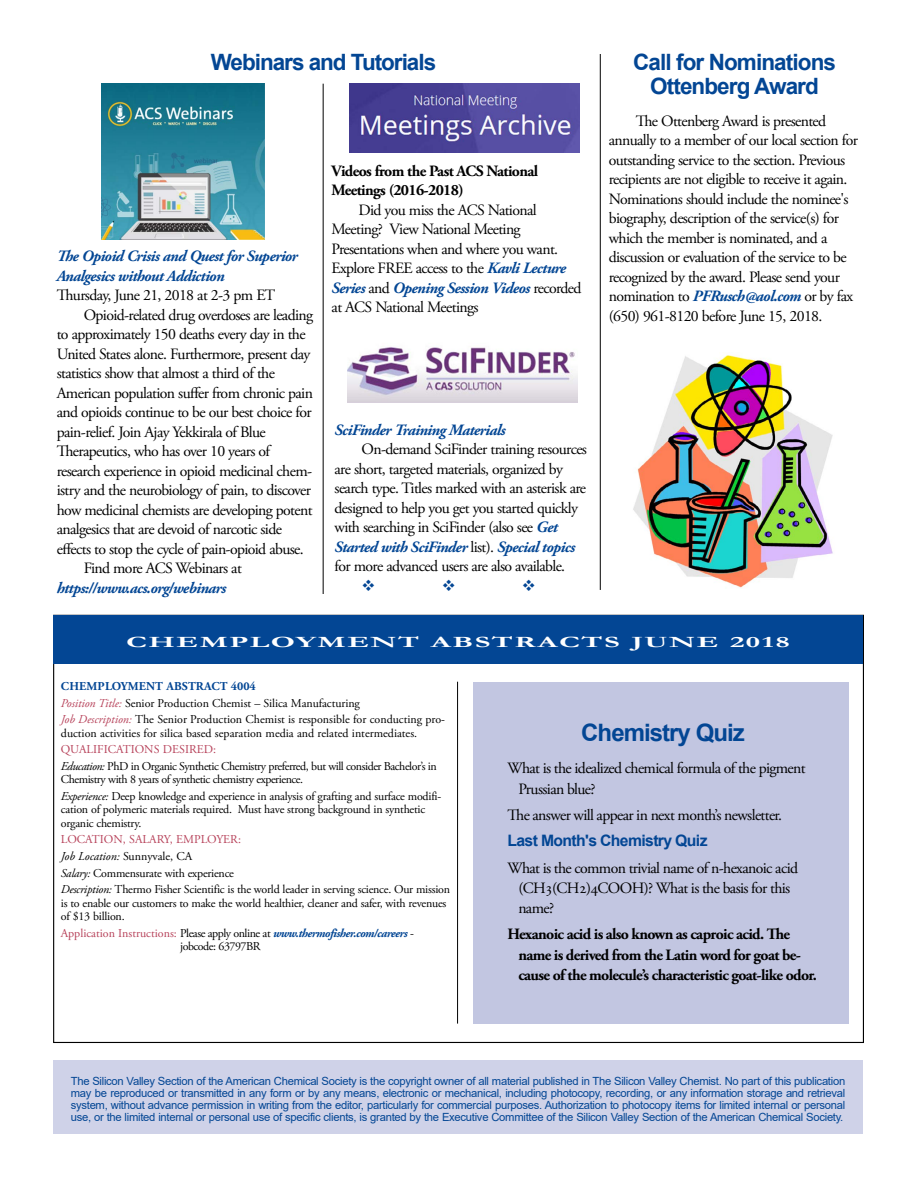
<style>
.page{position:relative;width:918px;height:1188px;background:#fff}
.page>*{position:absolute;margin:0;border:0;box-sizing:border-box;transform-origin:0 0}
.t1{font:700 24px "Arial";letter-spacing:-.04em;color:#034694}
.t2{font:700 22.5px/24px "Arial";letter-spacing:-.04em;color:#034694;text-align:center}
.t3{font:15.75px/19.5px "Adobe Garamond Pro";letter-spacing:-.04em;color:#000}
.t4{font:700 15.75px/20.2px "Adobe Garamond Pro";letter-spacing:-.04em;color:#000}
.t5{font:italic 700 15.75px/19.5px "Adobe Garamond Pro";letter-spacing:-.04em;color:#034694}
.t6{font:700 15.75px "Garamond";letter-spacing:.05em;color:#fff;scale:1.95 1}
.t7{font:700 15.75px "Arial";letter-spacing:-.04em;color:#034694}
.t8{font:12px/16.5px "Adobe Garamond Pro";letter-spacing:-.02em;color:#000}
.t9{font:12px/16.5px "Adobe Garamond Pro";letter-spacing:-.04em;color:#000}
.t10{font:12px "Adobe Garamond Pro";color:#000}
.t11{font:11.25px/12px "Arial";letter-spacing:-.025em;color:#034694;text-align:justify}
.s1{font-weight:700;font-style:italic;color:#034694}
.s2{font-weight:700;color:#034694}
.s3{font-style:italic;color:#b7425a}
.s4{color:#b7425a}
.s5{font-style:italic}
</style>
<div class="page">
<hr style="left:323px;top:84px;width:1px;height:510px;background:#000">
<hr style="left:600px;top:54px;width:1px;height:536px;background:#000">
<img style="left:102px;top:84px;width:162px;height:155px">
<img style="left:349px;top:84px;width:230px;height:68px">
<img style="left:348px;top:347px;width:230px;height:55px">
<div style="left:53px;top:1061px;width:810px;height:73px;background:#cfd2e8"></div>
<div style="left:53px;top:615px;width:810px;height:49px;background:#034694"></div>
<hr style="left:457px;top:682px;width:1px;height:342px;background:#000">
<div style="left:473px;top:682px;width:376px;height:342px;background:#c2c6e1"></div>
<img style="left:633px;top:355px;width:200px;height:233px">
<h2 class="t2" style="left:211px;top:51px;width:227px">Webinars and Tutorials</h2>
<p class="t5" style="left:57px;top:247px;width:243px">The Opioid Crisis and Quest for Superior<br>Analgesics without Addiction</p>
<p class="t3" style="left:57px;top:286px;width:220px">Thursday, June 21, 2018 at 2-3 pm ET</p>
<p class="t3" style="left:84px;top:306px;width:231px">Opioid-related drug overdoses are leading</p>
<p class="t3" style="left:57px;top:325px;width:250px">to approximately 150 deaths every day in the</p>
<p class="t3" style="left:57px;top:345px;width:255px">United States alone. Furthermore, present day</p>
<p class="t3" style="left:57px;top:364px;width:220px">statistics show that almost a third of the</p>
<p class="t3" style="left:57px;top:384px;width:258px">American population suffer from chronic pain</p>
<p class="t3" style="left:57px;top:403px;width:256px">and opioids continue to be our best choice for</p>
<p class="t3" style="left:57px;top:423px;width:210px">pain-relief. Join Ajay Yekkirala of Blue</p>
<p class="t3" style="left:57px;top:442px;width:215px">Therapeutics, who has over 10 years of</p>
<p class="t3" style="left:57px;top:462px;width:257px">research experience in opioid medicinal chem-</p>
<p class="t3" style="left:57px;top:481px;width:256px">istry and the neurobiology of pain, to discover</p>
<p class="t3" style="left:57px;top:501px;width:257px">how medicinal chemists are developing potent</p>
<p class="t3" style="left:57px;top:520px;width:227px">analgesics that are devoid of narcotic side</p>
<p class="t3" style="left:57px;top:540px;width:249px">effects to stop the cycle of pain-opioid abuse.</p>
<p class="t3" style="left:84px;top:559px;width:160px">Find more ACS Webinars at</p>
<p class="t5" style="left:57px;top:578px;width:171px">https://www.acs.org/webinars</p>
<p class="t4" style="left:332px;top:161px;width:208px;line-height:19.5px">Videos from the Past ACS National<br>Meetings (2016-2018)</p>
<p class="t3" style="left:332px;top:201px;width:251px;text-indent:27px">Did you miss the ACS National Meeting? View National Meeting Presentations when and where you want.<br>Explore FREE access to the <span class="s1">Kavli Lecture Series</span> and <span class="s1">Opening Session Videos</span> recorded at ACS National Meetings</p>
<p class="t5" style="left:335px;top:420px;width:172px">SciFinder Training Materials</p>
<p class="t3" style="left:335px;top:440px;width:254px;text-indent:27px">On-demand SciFinder training resources are short, targeted materials, organized by search type. Titles marked with an asterisk are designed to help you get you started quickly with searching in SciFinder (also see <span class="s1">Get Started with SciFinder</span> list). <span class="s1">Special topics </span>for more advanced users are also available.</p>
<h2 class="t2" style="left:633px;top:51px;width:204px">Call for Nominations<br>Ottenberg Award</h2>
<p class="t3" style="left:609px;top:112px;width:251px;text-indent:27px">The Ottenberg Award is presented annually to a member of our local section for outstanding service to the section. Previous recipients are not eligible to receive it again.<br>Nominations should include the nominee's biography, description of the service(s) for which the member is nominated, and a discussion or evaluation of the service to be recognized by the award. Please send your nomination to <span class="s1">PFRusch@aol.com</span> or by fax (650) 961-8120 before June 15, 2018.</p>
<p class="t6" style="left:126px;top:631px;width:342px">CHEMPLOYMENT ABSTRACTS JUNE 2018</p>
<p class="t8" style="left:61px;top:679px;width:386px"><span class="s2">CHEMPLOYMENT ABSTRACT 4004<br></span><span class="s3">Position Title:</span> Senior Production Chemist – Silica Manufacturing<br><span class="s3">Job Description:</span> The Senior Production Chemist is responsible for conducting pro-</p>
<p class="t10" style="left:61px;top:726px;width:358px">duction activities for silica based separation media and related intermediates.</p>
<p class="t9" style="left:61px;top:742px;width:377px"><span class="s4">QUALIFICATIONS DESIRED:<br></span><span class="s5">Education:</span> PhD in Organic Synthetic Chemistry preferred, but will consider Bachelor’s in</p>
<p class="t8" style="left:61px;top:772px;width:382px">Chemistry with 8 years of synthetic chemistry experience.<br><span class="s5">Experience:</span> Deep knowledge and experience in analysis of grafting and surface modifi-</p>
<p class="t8" style="left:61px;top:803px;width:366px;line-height:13.5px">cation of polymeric materials required. Must have strong background in synthetic organic chemistry.</p>
<p class="t8" style="left:61px;top:832px;width:391px"><span class="s4">LOCATION, SALARY, EMPLOYER:<br></span><span class="s5">Job Location:</span> Sunnyvale, CA<br><span class="s5">Salary:</span> Commensurate with experience<br><span class="s5">Description:</span> Thermo Fisher Scientific is the world leader in serving science. Our mission</p>
<p class="t8" style="left:61px;top:896px;width:387px;line-height:13.5px">is to enable our customers to make the world healthier, cleaner and safer, with revenues of $13 billion.</p>
<p class="t9" style="left:180px;top:926px;width:235px;line-height:13.5px;text-indent:-119px"><span class="s4">Application Instructions:</span> Please apply online at <span class="s1">www.thermofisher.com/careers</span> - jobcode: 63797BR</p>
<h1 class="t1" style="left:581px;top:716px;width:165px">Chemistry Quiz</h1>
<p class="t3" style="left:518px;top:759px;width:289px;line-height:20.2px;text-indent:-11px">What is the idealized chemical formula of the pigment<br>Prussian blue?</p>
<p class="t3" style="left:508px;top:806px;width:276px">The answer will appear in next month’s newsletter.</p>
<p class="t7" style="left:508px;top:830px;width:202px">Last Month's Chemistry Quiz</p>
<p class="t3" style="left:518px;top:858px;width:281px;line-height:20.2px;text-indent:-11px">What is the common trivial name of n-hexanoic acid (CH3(CH2)4COOH)? What is the basis for this name?</p>
<p class="t4" style="left:518px;top:924px;width:300px;text-indent:-11px">Hexanoic acid is also known as caproic acid. The name is derived from the Latin word for goat be&shy;cause of the molecule’s characteristic goat-like odor.</p>
<p class="t11" style="left:71px;top:1075px;width:776px">The Silicon Valley Section of the American Chemical Society is the copyright owner of all material published in The Silicon Valley Chemist. No part of this publication may be reproduced or transmitted in any form or by any means, electronic or mechanical, including photocopy, recording, or any information storage and retrieval system, without advance permission in writing from the editor, particularly for commercial purposes. Authorization to photocopy items for limited internal or personal use, or the limited internal or personal use of specific clients, is granted by the Executive Committee of the Silicon Valley Section of the American Chemical Society.</p>
</div>
